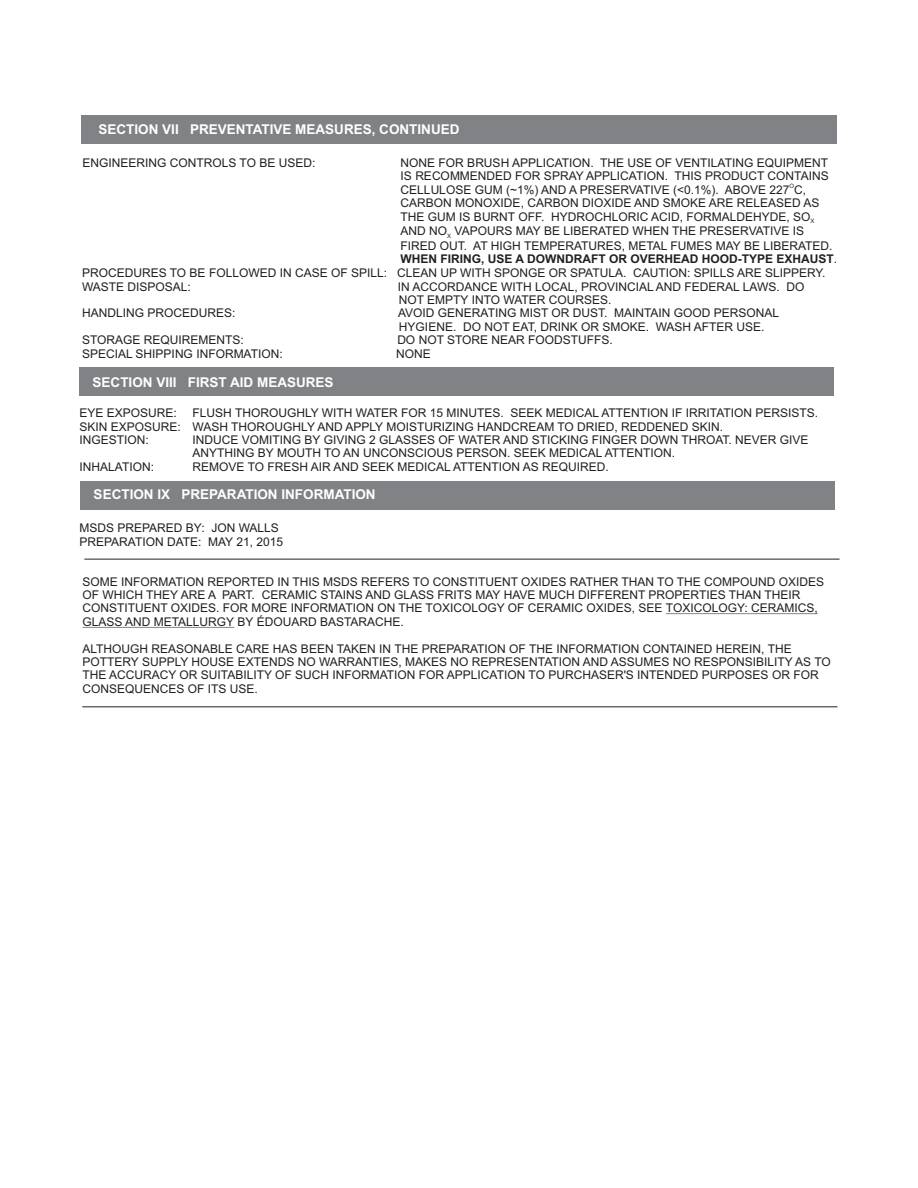
<style>
.page{position:relative;width:918px;height:1188px;background:#fff}
.page>*{position:absolute;margin:0;border:0;box-sizing:border-box;transform-origin:0 0}
.t1{font:700 13.5px "Arial";color:#fff}
.t2{font:12px/13.4px "Arial";color:#231f20}
.t3{font:700 12px "Arial";color:#231f20}
.t4{font:6px "Arial";color:#231f20}
.s1{font-weight:400}
</style>
<div class="page">
<div style="left:80px;top:368px;width:754px;height:28px;background:#808285"></div>
<div style="left:81px;top:115px;width:756px;height:29px;background:#808285"></div>
<div style="left:80px;top:481px;width:754px;height:29px;background:#808285"></div>
<hr style="left:84px;top:559px;width:756px;height:1px;background:#231f20">
<hr style="left:666px;top:614px;width:152px;height:1px;background:#231f20">
<hr style="left:83px;top:627px;width:151px;height:1px;background:#231f20">
<hr style="left:82px;top:707px;width:755px;height:1px;background:#231f20">
<p class="t1" style="left:99px;top:125px;width:363px">SECTION VII PREVENTATIVE MEASURES, CONTINUED</p>
<p class="t2" style="left:82px;top:157px;width:234px">ENGINEERING CONTROLS TO BE USED:</p>
<p class="t2" style="left:401px;top:157px;width:430px">NONE FOR BRUSH APPLICATION. THE USE OF VENTILATING EQUIPMENT<br>IS RECOMMENDED FOR SPRAY APPLICATION. THIS PRODUCT CONTAINS</p>
<p class="t4" style="left:789px;top:184px;width:6px">O</p>
<p class="t2" style="left:401px;top:184px;width:420px">CELLULOSE GUM (~1%) AND A PRESERVATIVE (&lt;0.1%). ABOVE 227 C,<br>CARBON MONOXIDE, CARBON DIOXIDE AND SMOKE ARE RELEASED AS<br>THE GUM IS BURNT OFF. HYDROCHLORIC ACID, FORMALDEHYDE, SO<sub>X</sub></p>
<p class="t2" style="left:401px;top:225px;width:433px;line-height:14.5px">AND NO<sub>X</sub> VAPOURS MAY BE LIBERATED WHEN THE PRESERVATIVE IS<br>FIRED OUT. AT HIGH TEMPERATURES, METAL FUMES MAY BE LIBERATED.</p>
<p class="t3" style="left:401px;top:255px;width:438px">WHEN FIRING, USE A DOWNDRAFT OR OVERHEAD HOOD-TYPE EXHAUST<span class="s1">.</span></p>
<p class="t2" style="left:82px;top:267px;width:745px">PROCEDURES TO BE FOLLOWED IN CASE OF SPILL: CLEAN UP WITH SPONGE OR SPATULA. CAUTION: SPILLS ARE SLIPPERY.<br>WASTE DISPOSAL:</p>
<p class="t2" style="left:398px;top:281px;width:408px">IN ACCORDANCE WITH LOCAL, PROVINCIAL AND FEDERAL LAWS. DO<br>NOT EMPTY INTO WATER COURSES.</p>
<p class="t2" style="left:82px;top:308px;width:155px">HANDLING PROCEDURES:</p>
<p class="t2" style="left:398px;top:308px;width:383px">AVOID GENERATING MIST OR DUST. MAINTAIN GOOD PERSONAL<br>HYGIENE. DO NOT EAT, DRINK OR SMOKE. WASH AFTER USE.</p>
<p class="t2" style="left:82px;top:334px;width:163px">STORAGE REQUIREMENTS:</p>
<p class="t2" style="left:397px;top:334px;width:217px">DO NOT STORE NEAR FOODSTUFFS.</p>
<p class="t2" style="left:82px;top:348px;width:202px">SPECIAL SHIPPING INFORMATION:</p>
<p class="t2" style="left:396px;top:348px;width:36px">NONE</p>
<p class="t1" style="left:93px;top:377px;width:243px">SECTION VIII FIRST AID MEASURES</p>
<p class="t2" style="left:80px;top:407px;width:99px">EYE EXPOSURE:</p>
<p class="t2" style="left:80px;top:407px;width:740px;text-indent:113px">FLUSH THOROUGHLY WITH WATER FOR 15 MINUTES. SEEK MEDICAL ATTENTION IF IRRITATION PERSISTS.<br>SKIN EXPOSURE: WASH THOROUGHLY AND APPLY MOISTURIZING HANDCREAM TO DRIED, REDDENED SKIN.<br>INGESTION:</p>
<p class="t2" style="left:193px;top:434px;width:618px">INDUCE VOMITING BY GIVING 2 GLASSES OF WATER AND STICKING FINGER DOWN THROAT. NEVER GIVE<br>ANYTHING BY MOUTH TO AN UNCONSCIOUS PERSON. SEEK MEDICAL ATTENTION.</p>
<p class="t2" style="left:80px;top:461px;width:76px">INHALATION:</p>
<p class="t2" style="left:193px;top:461px;width:418px">REMOVE TO FRESH AIR AND SEEK MEDICAL ATTENTION AS REQUIRED.</p>
<p class="t1" style="left:94px;top:489px;width:284px">SECTION IX PREPARATION INFORMATION</p>
<p class="t2" style="left:80px;top:523px;width:205px">MSDS PREPARED BY: JON WALLS<br>PREPARATION DATE: MAY 21, 2015</p>
<p class="t2" style="left:83px;top:576px;width:743px">SOME INFORMATION REPORTED IN THIS MSDS REFERS TO CONSTITUENT OXIDES RATHER THAN TO THE COMPOUND OXIDES OF WHICH THEY ARE A PART. CERAMIC STAINS AND GLASS FRITS MAY HAVE MUCH DIFFERENT PROPERTIES THAN THEIR CONSTITUENT OXIDES. FOR MORE INFORMATION ON THE TOXICOLOGY OF CERAMIC OXIDES, SEE TOXICOLOGY: CERAMICS, GLASS AND METALLURGY BY ÉDOUARD BASTARACHE.</p>
<p class="t2" style="left:82px;top:643px;width:750px">ALTHOUGH REASONABLE CARE HAS BEEN TAKEN IN THE PREPARATION OF THE INFORMATION CONTAINED HEREIN, THE POTTERY SUPPLY HOUSE EXTENDS NO WARRANTIES, MAKES NO REPRESENTATION AND ASSUMES NO RESPONSIBILITY AS TO THE ACCURACY OR SUITABILITY OF SUCH INFORMATION FOR APPLICATION TO PURCHASER'S INTENDED PURPOSES OR FOR CONSEQUENCES OF ITS USE.</p>
</div>
